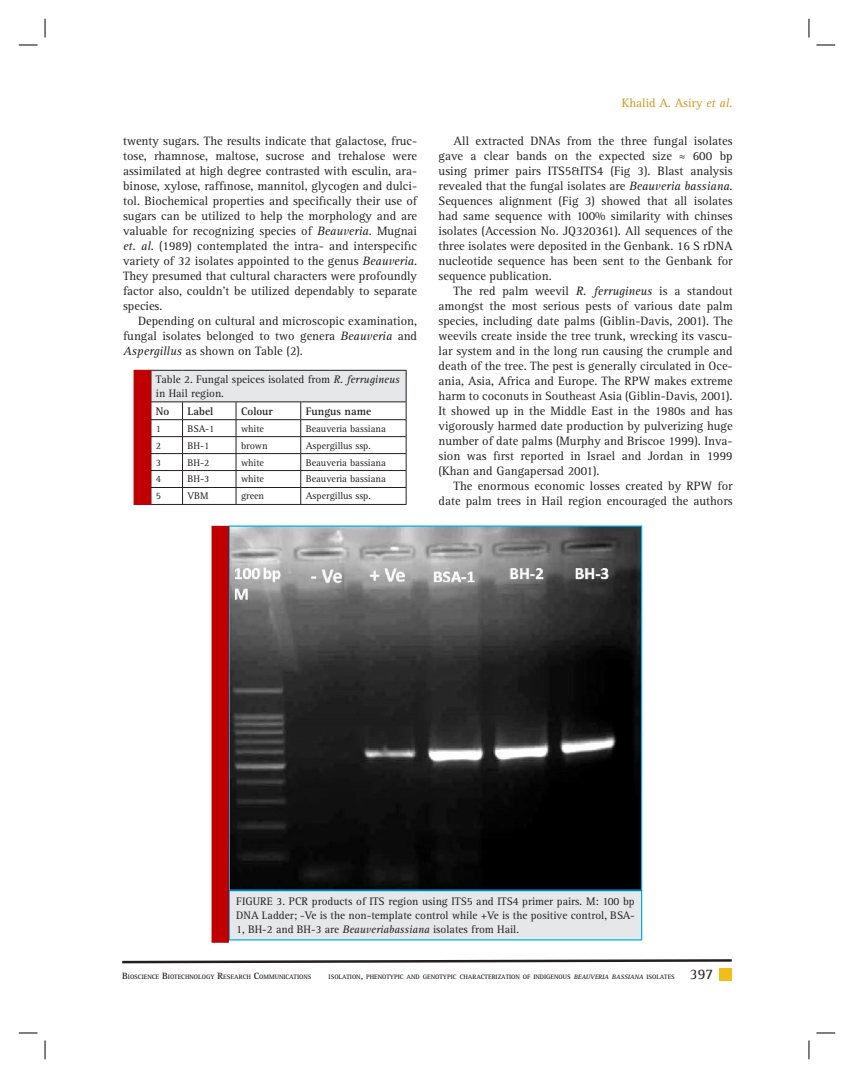
<style>
.page{position:relative;width:854px;height:1078px;background:#fff}
.page>*{position:absolute;margin:0;border:0;box-sizing:border-box;transform-origin:0 0}
.t1{font:15px "Rotis Serif Std";color:#231f20}
.t2{font:12.5px/15px "Rotis Serif Std";color:#231f20;text-align:justify}
.t3{font:12.5px "Rotis Serif Std";color:#d7941c}
.t4{font:11.25px/13.8px "Rotis Serif Std";color:#231f20}
.t5{font:700 11.25px "Rotis Serif Std";color:#231f20}
.t6{font:10px "Rotis Serif Std";color:#231f20}
.t7{font:700 6.5px "Rotis Serif Std";color:#231f20}
.s1{font-style:italic}
.s2{font-size:9.38px}
</style>
<div class="page">
<svg style="left:122px;top:959px;width:610px;height:5px"></svg>
<div style="left:719px;top:968px;width:12px;height:13px;background:#f1bd19"></div>
<div style="left:151px;top:370px;width:255px;height:32px;background:#e6e7e9"></div>
<hr style="left:151px;top:370px;width:31px;height:1px;background:#231f20">
<hr style="left:151px;top:371px;width:1px;height:31px;background:#231f20">
<hr style="left:182px;top:370px;width:224px;height:1px;background:#231f20">
<hr style="left:406px;top:371px;width:1px;height:31px;background:#231f20">
<hr style="left:151px;top:402px;width:255px;height:1px;background:#231f20">
<hr style="left:151px;top:419px;width:31px;height:1px;background:#231f20">
<hr style="left:182px;top:419px;width:54px;height:1px;background:#231f20">
<hr style="left:236px;top:419px;width:65px;height:1px;background:#231f20">
<hr style="left:301px;top:419px;width:105px;height:1px;background:#231f20">
<hr style="left:151px;top:436px;width:31px;height:1px;background:#231f20">
<hr style="left:182px;top:436px;width:54px;height:1px;background:#231f20">
<hr style="left:236px;top:436px;width:65px;height:1px;background:#231f20">
<hr style="left:301px;top:436px;width:105px;height:1px;background:#231f20">
<hr style="left:151px;top:453px;width:31px;height:1px;background:#231f20">
<hr style="left:182px;top:453px;width:54px;height:1px;background:#231f20">
<hr style="left:236px;top:453px;width:65px;height:1px;background:#231f20">
<hr style="left:301px;top:453px;width:105px;height:1px;background:#231f20">
<hr style="left:151px;top:470px;width:31px;height:1px;background:#231f20">
<hr style="left:182px;top:470px;width:54px;height:1px;background:#231f20">
<hr style="left:236px;top:470px;width:65px;height:1px;background:#231f20">
<hr style="left:301px;top:470px;width:105px;height:1px;background:#231f20">
<hr style="left:151px;top:487px;width:31px;height:1px;background:#231f20">
<svg style="left:151px;top:402px;width:1px;height:102px"></svg>
<hr style="left:182px;top:487px;width:54px;height:1px;background:#231f20">
<svg style="left:182px;top:402px;width:1px;height:102px"></svg>
<hr style="left:236px;top:487px;width:65px;height:1px;background:#231f20">
<svg style="left:236px;top:402px;width:1px;height:102px"></svg>
<hr style="left:301px;top:487px;width:105px;height:1px;background:#231f20">
<svg style="left:300px;top:402px;width:1px;height:102px"></svg>
<svg style="left:406px;top:402px;width:1px;height:102px"></svg>
<hr style="left:151px;top:504px;width:255px;height:1px;background:#231f20">
<div style="left:134px;top:370px;width:16px;height:134px;background:#c00000"></div>
<div style="left:134px;top:370px;width:17px;height:135px;border:1px solid #c00000"></div>
<div style="left:229px;top:891px;width:412px;height:49px;background:#e6e7e9"></div>
<img style="left:231px;top:527px;width:409px;height:362px">
<div style="left:229px;top:525px;width:413px;height:366px;border:1px solid #00aeef"></div>
<div style="left:212px;top:526px;width:16px;height:416px;background:#c00000"></div>
<svg style="left:19px;top:44px;width:19px;height:2px"></svg>
<svg style="left:816px;top:44px;width:19px;height:2px"></svg>
<svg style="left:19px;top:1032px;width:19px;height:2px"></svg>
<svg style="left:816px;top:1032px;width:19px;height:2px"></svg>
<svg style="left:44px;top:19px;width:2px;height:19px"></svg>
<svg style="left:44px;top:1040px;width:2px;height:19px"></svg>
<svg style="left:808px;top:19px;width:1px;height:19px"></svg>
<svg style="left:808px;top:1040px;width:1px;height:19px"></svg>
<p class="t2" style="left:123px;top:134px;width:295px">twenty sugars. The results indicate that galactose, fruc&shy;tose, rhamnose, maltose, sucrose and trehalose were assimilated at high degree contrasted with esculin, ara&shy;binose, xylose, raffinose, mannitol, glycogen and dulci&shy;tol. Biochemical properties and specifically their use of sugars can be utilized to help the morphology and are valuable for recognizing species of <span class="s1">Beauveria</span>. Mugnai <span class="s1">et. al</span>. (1989) contemplated the intra- and interspecific variety of 32 isolates appointed to the genus <span class="s1">Beauveria</span>.<br>They presumed that cultural characters were profoundly factor also, couldn’t be utilized dependably to separate species.</p>
<p class="t2" style="left:123px;top:314px;width:295px;text-indent:15px">Depending on cultural and microscopic examination, fungal isolates belonged to two genera <span class="s1">Beauveria</span> and <span class="s1">Aspergillus</span> as shown on Table (2).</p>
<p class="t4" style="left:156px;top:373px;width:245px">Table 2. Fungal speices isolated from <span class="s1">R. ferrugineus </span>in Hail region.</p>
<p class="t5" style="left:156px;top:407px;width:15px">No</p>
<p class="t5" style="left:187px;top:407px;width:27px">Label</p>
<p class="t5" style="left:241px;top:407px;width:33px">Colour</p>
<p class="t5" style="left:306px;top:407px;width:67px">Fungus name</p>
<p class="t6" style="left:156px;top:424px;width:7px">1</p>
<p class="t6" style="left:187px;top:424px;width:28px">BSA-1</p>
<p class="t6" style="left:241px;top:424px;width:24px">white</p>
<p class="t6" style="left:306px;top:424px;width:82px">Beauveria bassiana</p>
<p class="t6" style="left:156px;top:441px;width:7px">2</p>
<p class="t6" style="left:187px;top:441px;width:23px">BH-1</p>
<p class="t6" style="left:241px;top:441px;width:28px">brown</p>
<p class="t6" style="left:306px;top:441px;width:67px">Aspergillus ssp.</p>
<p class="t6" style="left:156px;top:458px;width:7px">3</p>
<p class="t6" style="left:187px;top:458px;width:23px">BH-2</p>
<p class="t6" style="left:241px;top:458px;width:24px">white</p>
<p class="t6" style="left:306px;top:458px;width:82px">Beauveria bassiana</p>
<p class="t6" style="left:156px;top:475px;width:7px">4</p>
<p class="t6" style="left:187px;top:475px;width:23px">BH-3</p>
<p class="t6" style="left:241px;top:475px;width:24px">white</p>
<p class="t6" style="left:306px;top:475px;width:82px">Beauveria bassiana</p>
<p class="t6" style="left:156px;top:492px;width:7px">5</p>
<p class="t6" style="left:187px;top:492px;width:22px">VBM</p>
<p class="t6" style="left:241px;top:492px;width:25px">green</p>
<p class="t6" style="left:306px;top:492px;width:67px">Aspergillus ssp.</p>
<p class="t3" style="left:621px;top:98px;width:112px">Khalid A. Asiry <span class="s1">et al.</span></p>
<p class="t2" style="left:438px;top:134px;width:295px;text-indent:15px">All extracted DNAs from the three fungal isolates gave a clear bands on the expected size ≈ 600 bp using primer pairs ITS5&amp;ITS4 (Fig 3). Blast analysis revealed that the fungal isolates are <span class="s1">Beauveria bassiana</span>.<br>Sequences alignment (Fig 3) showed that all isolates had same sequence with 100% similarity with chinses isolates (Accession No. JQ320361). All sequences of the three isolates were deposited in the Genbank. 16 S rDNA nucleotide sequence has been sent to the Genbank for sequence publication.</p>
<p class="t2" style="left:438px;top:284px;width:295px;text-indent:15px">The red palm weevil <span class="s1">R. ferrugineus</span> is a standout amongst the most serious pests of various date palm species, including date palms (Giblin-Davis, 2001). The weevils create inside the tree trunk, wrecking its vascu&shy;lar system and in the long run causing the crumple and death of the tree. The pest is generally circulated in Oce&shy;ania, Asia, Africa and Europe. The RPW makes extreme harm to coconuts in Southeast Asia (Giblin-Davis, 2001).<br>It showed up in the Middle East in the 1980s and has vigorously harmed date production by pulverizing huge number of date palms (Murphy and Briscoe 1999). Inva&shy;sion was first reported in Israel and Jordan in 1999 (Khan and Gangapersad 2001).</p>
<p class="t2" style="left:438px;top:479px;width:295px;text-align:right">The enormous economic losses created by RPW for date palm trees in Hail region encouraged the authors</p>
<p class="t4" style="left:236px;top:896px;width:400px;text-align:justify">FIGURE 3. PCR products of ITS region using ITS5 and ITS4 primer pairs. M: 100 bp DNA Ladder; -Ve is the non-template control while +Ve is the positive control, BSA-1, BH-2 and BH-3 are <span class="s1">Beauveriabassiana</span> isolates from Hail.</p>
<p class="t7" style="left:122px;top:974px;width:191px"><span class="s2">B</span>IOSCIENCE <span class="s2">B</span>IOTECHNOLOGY <span class="s2">R</span>ESEARCH <span class="s2">C</span>OMMUNICATIONS</p>
<p class="t7" style="left:328px;top:974px;width:348px">ISOLATION<span class="s2">,</span> PHENOTYPIC AND GENOTYPIC CHARACTERIZATION OF INDIGENOUS <span class="s1">BEAUVERIA BASSIANA</span> ISOLATES</p>
<p class="t1" style="left:689px;top:968px;width:25px">397</p>
</div>
